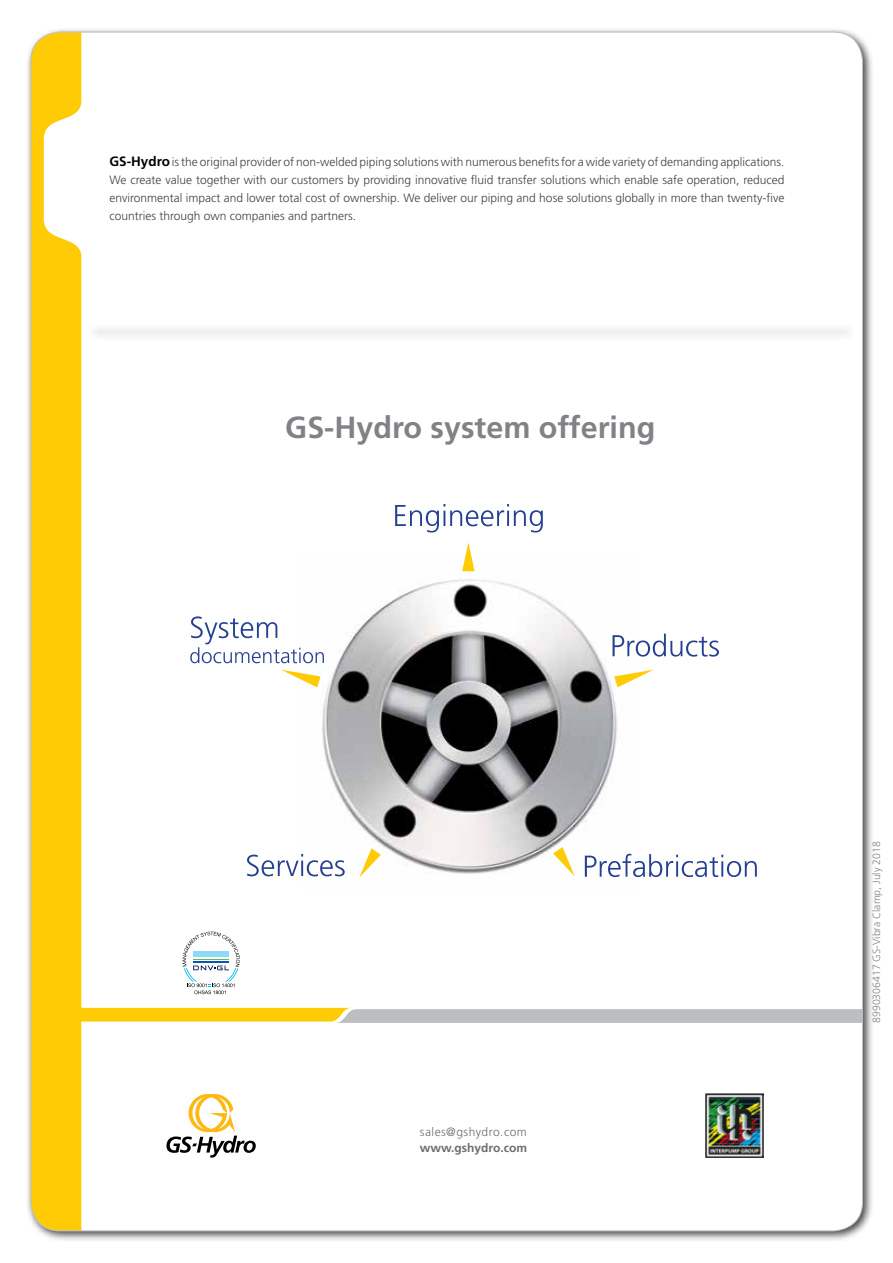
<style>
.page{position:relative;width:893px;height:1263px;background:#fff}
.page>*{position:absolute;margin:0;border:0;box-sizing:border-box;transform-origin:0 0}
.t1{font:700 30.45px "Frutiger LT Std";color:#808285}
.t2{font:300 12px/18px "Frutiger LT Std";color:#414042;text-align:justify}
.t3{font:300 12px "Frutiger LT Std";letter-spacing:.04em;color:#6d6e71}
.t4{font:700 12px "Frutiger LT Std";color:#6d6e71}
.t5{font:300 10.5px "Frutiger LT Std";color:#808285}
.s1{font-weight:700;font-size:13.5px;color:#000}
</style>
<div class="page">
<div style="left:25px;top:27px;width:849px;height:1215px;background:#000;opacity:.75"></div>
<div style="left:31px;top:32px;width:831px;height:1199px;background:#fff;border-radius:29px"></div>
<svg style="left:31px;top:32px;width:50px;height:1199px;background:#fdce1b"></svg>
<svg style="left:53px;top:1008px;width:810px;height:15px;background:#d7c788"></svg>
<div style="left:86px;top:323px;width:771px;height:18px;background:#f7f7f7"></div>
<img style="left:306px;top:571px;width:325px;height:307px">
<svg style="left:247px;top:854px;width:98px;height:22px"></svg>
<svg style="left:190px;top:616px;width:134px;height:47px"></svg>
<svg style="left:585px;top:854px;width:172px;height:23px"></svg>
<svg style="left:614px;top:670px;width:39px;height:17px"></svg>
<svg style="left:281px;top:670px;width:39px;height:17px"></svg>
<svg style="left:359px;top:848px;width:22px;height:29px"></svg>
<svg style="left:553px;top:847px;width:22px;height:29px"></svg>
<svg style="left:462px;top:542px;width:13px;height:29px"></svg>
<svg style="left:613px;top:634px;width:106px;height:23px"></svg>
<svg style="left:395px;top:504px;width:148px;height:28px"></svg>
<svg style="left:182px;top:931px;width:58px;height:63px"></svg>
<img style="left:705px;top:1094px;width:59px;height:63px">
<svg style="left:166px;top:1094px;width:90px;height:63px"></svg>
<p class="t2" style="left:109px;top:153px;width:677px"><span class="s1">GS-Hydro</span> is the original provider of non-welded piping solutions with numerous benefits for a wide variety of demanding applications.<br>We create value together with our customers by providing innovative fluid transfer solutions which enable safe operation, reduced environmental impact and lower total cost of ownership. We deliver our piping and hose solutions globally in more than twenty-five countries through own companies and partners.</p>
<h1 class="t1" style="left:285px;top:409px;width:372px">GS-Hydro system offering</h1>
<p class="t3" style="left:420px;top:1125px;width:109px">sales@gshydro.com</p>
<p class="t4" style="left:420px;top:1141px;width:109px">www.gshydro.com</p>
<p class="t5" style="left:870px;top:1023px;width:183px;rotate:-90deg">8990306417 GS-Vibra Clamp, July 2018</p>
</div>
